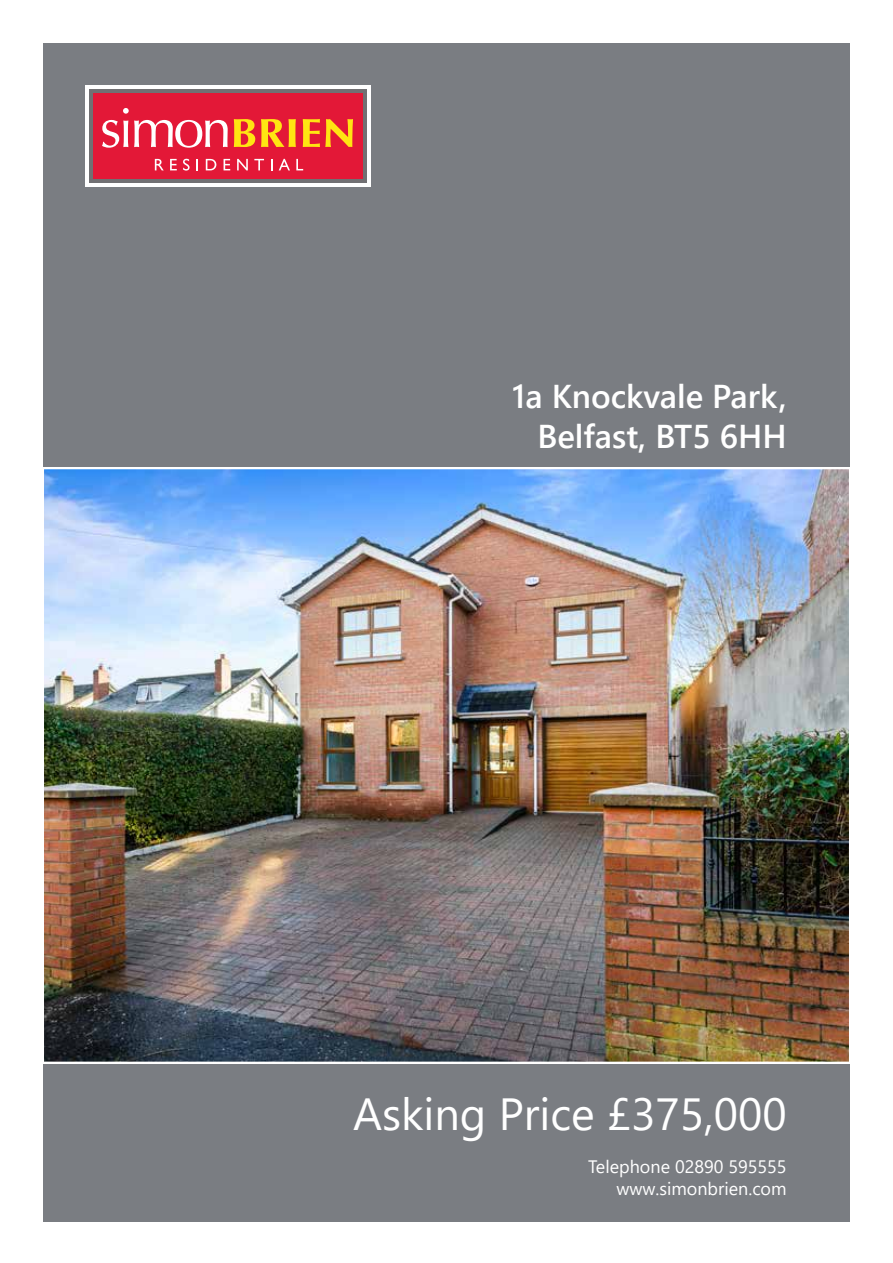
<style>
.page{position:relative;width:893px;height:1263px;background:#fff}
.page>*{position:absolute;margin:0;border:0;box-sizing:border-box;transform-origin:0 0}
.t1{font:45px "Segoe UI";color:#fff}
.t2{font:600 33px/39.6px "Segoe UI";color:#fff;text-align:right}
.t3{font:18px/21.6px "Segoe UI";color:#fff;text-align:right}
</style>
<div class="page">
<div style="left:43px;top:43px;width:807px;height:424px;background:#7a7d82"></div>
<div style="left:43px;top:1064px;width:807px;height:157px;background:#7a7d82"></div>
<img style="left:46px;top:471px;width:801px;height:589px">
<div style="left:85px;top:85px;width:286px;height:102px;background:#fff"></div>
<div style="left:89px;top:89px;width:278px;height:94px;background:#717073"></div>
<div style="left:93px;top:93px;width:270px;height:86px;background:#e31837"></div>
<svg style="left:102px;top:108px;width:126px;height:40px"></svg>
<svg style="left:234px;top:119px;width:21px;height:28px"></svg>
<svg style="left:261px;top:119px;width:35px;height:28px"></svg>
<svg style="left:303px;top:119px;width:50px;height:28px"></svg>
<svg style="left:155px;top:159px;width:9px;height:11px"></svg>
<svg style="left:170px;top:159px;width:7px;height:11px"></svg>
<svg style="left:183px;top:159px;width:7px;height:12px"></svg>
<svg style="left:196px;top:159px;width:2px;height:11px"></svg>
<svg style="left:206px;top:159px;width:10px;height:11px"></svg>
<svg style="left:224px;top:159px;width:6px;height:11px"></svg>
<svg style="left:237px;top:159px;width:11px;height:11px"></svg>
<svg style="left:254px;top:159px;width:10px;height:11px"></svg>
<svg style="left:279px;top:159px;width:11px;height:11px"></svg>
<svg style="left:296px;top:159px;width:7px;height:11px"></svg>
<h2 class="t2" style="left:512px;top:374px;width:276px">1a Knockvale Park,<br>Belfast, BT5 6HH</h2>
<h1 class="t1" style="left:353px;top:1071px;width:435px">Asking Price £375,000</h1>
<p class="t3" style="left:588px;top:1154px;width:200px">Telephone 02890 595555 www.simonbrien.com</p>
</div>
